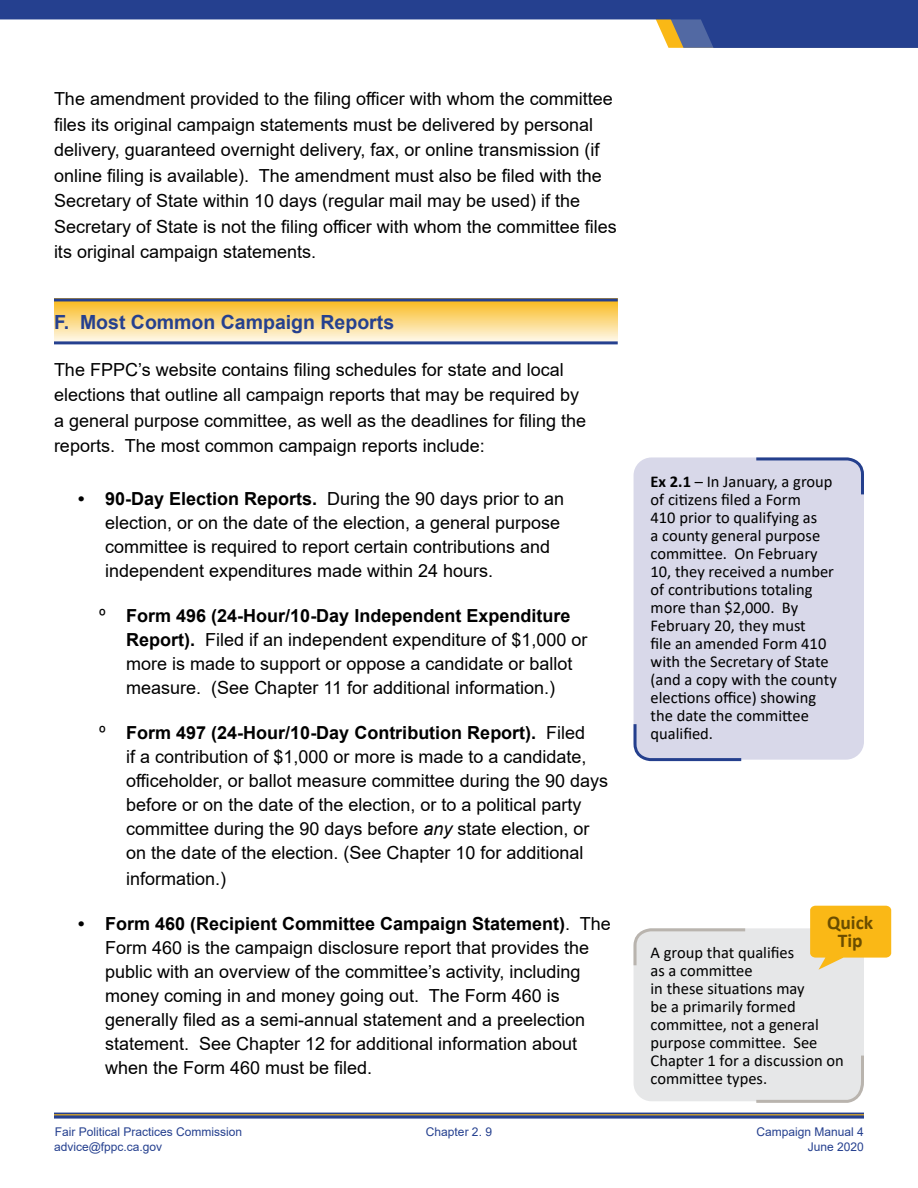
<style>
.page{position:relative;width:918px;height:1188px;background:#fff}
.page>*{position:absolute;margin:0;border:0;box-sizing:border-box;transform-origin:0 0}
.H1_No_Lines{font:700 19.5px "Arial";color:#25408f}
.Quick_Tip_Icon{font:700 19.5px "Calibri";color:#6a4d00}
.Main_Paragraph{font:18px/24px "Arial";color:#000}
.Example___Quick_Tip{font:16.5px/18px "Calibri";color:#000}
.t1{font:12px/15px "Arial";color:#25408f}
.s1{font-weight:700}
.s2{font-style:italic}
</style>
<div class="page">
<svg style="left:54px;top:301px;width:564px;height:40px"></svg>
<hr style="left:54px;top:298px;width:564px;height:3px;background:#25408f">
<hr style="left:54px;top:341px;width:564px;height:3px;background:#25408f">
<svg style="left:54px;top:1113px;width:810px;height:6px;fill:#25408f"></svg>
<hr style="left:54px;top:1114px;width:810px;height:1px;background:#fab816">
<svg style="left:0;top:0;width:918px;height:48px;fill:#25408f"></svg>
<div style="left:634px;top:457px;width:230px;height:303px;background:#d8d8e9;border-radius:18px"></div>
<svg style="left:753px;top:457px;width:111px;height:38px"></svg>
<svg style="left:633px;top:721px;width:111px;height:41px"></svg>
<div style="left:634px;top:928px;width:230px;height:173px;background:#e6e7e8;border-radius:18px"></div>
<svg style="left:633px;top:928px;width:113px;height:40px"></svg>
<svg style="left:756px;top:1055px;width:108px;height:48px"></svg>
<svg style="left:810px;top:906px;width:81px;height:64px"></svg>
<p class="Main_Paragraph" style="left:54px;top:86px;width:564px;line-height:25.5px">The amendment provided to the filing officer with whom the committee files its original campaign statements must be delivered by personal delivery, guaranteed overnight delivery, fax, or online transmission (if online filing is available). The amendment must also be filed with the Secretary of State within 10 days (regular mail may be used) if the Secretary of State is not the filing officer with whom the committee files its original campaign statements.</p>
<p class="H1_No_Lines" style="left:54px;top:308px;width:342px">F. Most Common Campaign Reports</p>
<p class="Main_Paragraph" style="left:54px;top:356px;width:534px;line-height:25.5px">The FPPC’s website contains filing schedules for state and local elections that outline all campaign reports that may be required by a general purpose committee, as well as the deadlines for filing the reports. The most common campaign reports include:</p>
<p class="Main_Paragraph" style="left:105px;top:486px;width:461px;text-indent:-27px"><span class="s1">• 90-Day Election Reports.</span> During the 90 days prior to an election, or on the date of the election, a general purpose committee is required to report certain contributions and independent expenditures made within 24 hours.</p>
<p class="Main_Paragraph" style="left:126px;top:603px;width:463px;text-indent:-27px">º <span class="s1">Form 496 (24-Hour/10-Day Independent Expenditure Report).</span> Filed if an independent expenditure of $1,000 or more is made to support or oppose a candidate or ballot measure. (See Chapter 11 for additional information.)</p>
<p class="Main_Paragraph" style="left:126px;top:721px;width:483px;text-indent:-27px">º <span class="s1">Form 497 (24-Hour/10-Day Contribution Report).</span> Filed<br>if a contribution of $1,000 or more is made to a candidate, officeholder, or ballot measure committee during the 90 days before or on the date of the election, or to a political party committee during the 90 days before <span class="s2">any</span> state election, or on the date of the election. (See Chapter 10 for additional information.)</p>
<p class="Main_Paragraph" style="left:105px;top:911px;width:507px;text-indent:-27px"><span class="s1">• Form 460 (Recipient Committee Campaign Statement)</span>. The Form 460 is the campaign disclosure report that provides the public with an overview of the committee’s activity, including money coming in and money going out. The Form 460 is generally filed as a semi-annual statement and a preelection statement. See Chapter 12 for additional information about when the Form 460 must be filed.</p>
<p class="Example___Quick_Tip" style="left:651px;top:472px;width:188px"><span class="s1">Ex 2.1</span> – In January, a group of citizens filed a Form<br>410 prior to qualifying as<br>a county general purpose committee. On February<br>10, they received a number of contributions totaling more than $2,000. By<br>February 20, they must<br>file an amended Form 410 with the Secretary of State (and a copy with the county elections office) showing the date the committee qualified.</p>
<p class="Quick_Tip_Icon" style="left:827px;top:909px;width:48px">Quick</p>
<p class="Quick_Tip_Icon" style="left:838px;top:927px;width:26px">Tip</p>
<p class="Example___Quick_Tip" style="left:651px;top:943px;width:195px">A group that qualifies<br>as a committee<br>in these situations may<br>be a primarily formed committee, not a general purpose committee. See<br>Chapter 1 for a discussion on committee types.</p>
<p class="t1" style="left:54px;top:1124px;width:190px">Fair Political Practices Commission advice@fppc.ca.gov</p>
<p class="t1" style="left:426px;top:1124px;width:68px">Chapter 2. 9</p>
<p class="t1" style="left:757px;top:1124px;width:109px;text-align:right">Campaign Manual 4<br>June 2020</p>
</div>
